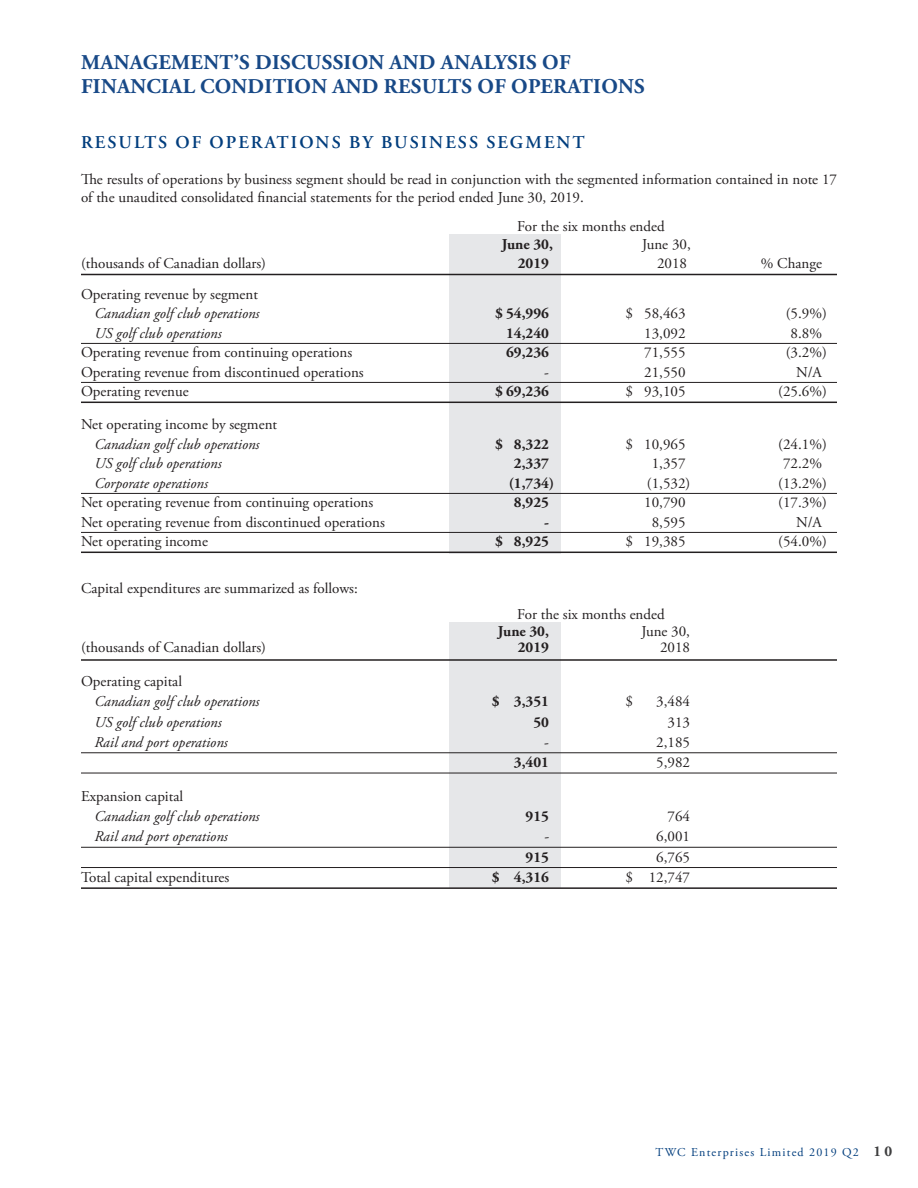
<style>
.page{position:relative;width:918px;height:1188px;background:#fff}
.page>*{position:absolute;margin:0;border:0;box-sizing:border-box;transform-origin:0 0}
.t1{font:700 21px/24px "Adobe Garamond Pro";letter-spacing:.015em;color:#184987}
.t2{font:600 18px "Adobe Garamond Pro";letter-spacing:.115em;color:#013d7d}
.t3{font:15px/18px "Adobe Garamond Pro";color:#231f20}
.t4{font:italic 15px "Adobe Garamond Pro";color:#231f20}
.t5{font:700 15px "Adobe Garamond Pro";color:#231f20}
.t6{font:12px "Adobe Garamond Pro";letter-spacing:.1em;color:#013d7d}
.s1{font-weight:700;font-size:15px;color:#3e3e3f}
</style>
<div class="page">
<div style="left:449px;top:234px;width:111px;height:320px;background:#e6e7e9"></div>
<div style="left:449px;top:622px;width:111px;height:266px;background:#e6e7e9"></div>
<hr style="left:81px;top:274px;width:756px;height:1px;background:#231f20">
<hr style="left:81px;top:343px;width:756px;height:1px;background:#231f20">
<hr style="left:81px;top:382px;width:756px;height:1px;background:#231f20">
<hr style="left:81px;top:402px;width:756px;height:1px;background:#231f20">
<hr style="left:81px;top:493px;width:756px;height:1px;background:#231f20">
<hr style="left:81px;top:532px;width:756px;height:1px;background:#231f20">
<hr style="left:81px;top:552px;width:756px;height:1px;background:#231f20">
<hr style="left:81px;top:659px;width:756px;height:2px;background:#231f20">
<hr style="left:81px;top:752px;width:756px;height:1px;background:#231f20">
<hr style="left:81px;top:773px;width:756px;height:1px;background:#231f20">
<hr style="left:81px;top:847px;width:756px;height:1px;background:#231f20">
<hr style="left:81px;top:867px;width:756px;height:1px;background:#231f20">
<hr style="left:81px;top:887px;width:756px;height:2px;background:#231f20">
<h1 class="t1" style="left:81px;top:51px;width:565px">MANAGEMENT’S DISCUSSION AND ANALYSIS OF<br>FINANCIAL CONDITION AND RESULTS OF OPERATIONS</h1>
<p class="t2" style="left:81px;top:132px;width:505px">RESULTS OF OPERATIONS BY BUSINESS SEGMENT</p>
<p class="t3" style="left:81px;top:171px;width:758px">The results of operations by business segment should be read in conjunction with the segmented information contained in note 17 of the unaudited consolidated financial statements for the period ended June 30, 2019.</p>
<p class="t3" style="left:517px;top:218px;width:149px">For the six months ended</p>
<p class="t5" style="left:502px;top:235px;width:53px">June 30,</p>
<p class="t3" style="left:642px;top:236px;width:50px">June 30,</p>
<p class="t3" style="left:81px;top:255px;width:187px">(thousands of Canadian dollars)</p>
<p class="t5" style="left:518px;top:255px;width:33px">2019</p>
<p class="t3" style="left:657px;top:255px;width:31px">2018</p>
<p class="t3" style="left:761px;top:255px;width:63px">% Change</p>
<p class="t3" style="left:81px;top:285px;width:178px">Operating revenue by segment</p>
<p class="t4" style="left:94px;top:304px;width:167px">Canadian golf club operations</p>
<p class="t5" style="left:495px;top:305px;width:55px">$ 54,996</p>
<p class="t3" style="left:626px;top:305px;width:61px">$ 58,463</p>
<p class="t3" style="left:786px;top:305px;width:43px">(5.9%)</p>
<p class="t4" style="left:95px;top:324px;width:129px">US golf club operations</p>
<p class="t5" style="left:506px;top:324px;width:44px">14,240</p>
<p class="t3" style="left:644px;top:324px;width:43px">13,092</p>
<p class="t3" style="left:791px;top:324px;width:33px">8.8%</p>
<p class="t3" style="left:81px;top:344px;width:273px">Operating revenue from continuing operations</p>
<p class="t5" style="left:506px;top:344px;width:44px">69,236</p>
<p class="t3" style="left:644px;top:344px;width:43px">71,555</p>
<p class="t3" style="left:786px;top:344px;width:43px">(3.2%)</p>
<p class="t3" style="left:81px;top:363px;width:284px">Operating revenue from discontinued operations</p>
<p class="t3" style="left:544px;top:363px;width:6px">-</p>
<p class="t3" style="left:644px;top:363px;width:43px">21,550</p>
<p class="t3" style="left:796px;top:363px;width:27px">N/A</p>
<p class="t3" style="left:81px;top:383px;width:109px">Operating revenue</p>
<p class="t5" style="left:495px;top:383px;width:55px">$ 69,236</p>
<p class="t3" style="left:626px;top:383px;width:61px">$ 93,105</p>
<p class="t3" style="left:778px;top:383px;width:50px">(25.6%)</p>
<p class="t3" style="left:81px;top:416px;width:198px">Net operating income by segment</p>
<p class="t4" style="left:95px;top:435px;width:167px">Canadian golf club operations</p>
<p class="t5" style="left:495px;top:435px;width:55px">$ 8,322</p>
<p class="t3" style="left:626px;top:435px;width:61px">$ 10,965</p>
<p class="t3" style="left:778px;top:435px;width:50px">(24.1%)</p>
<p class="t4" style="left:95px;top:454px;width:129px">US golf club operations</p>
<p class="t5" style="left:514px;top:455px;width:37px">2,337</p>
<p class="t3" style="left:652px;top:455px;width:35px">1,357</p>
<p class="t3" style="left:783px;top:455px;width:40px">72.2%</p>
<p class="t4" style="left:95px;top:474px;width:115px">Corporate operations</p>
<p class="t5" style="left:509px;top:474px;width:47px">(1,734)</p>
<p class="t3" style="left:647px;top:474px;width:45px">(1,532)</p>
<p class="t3" style="left:778px;top:474px;width:50px">(13.2%)</p>
<p class="t3" style="left:81px;top:494px;width:294px">Net operating revenue from continuing operations</p>
<p class="t5" style="left:514px;top:494px;width:37px">8,925</p>
<p class="t3" style="left:644px;top:494px;width:43px">10,790</p>
<p class="t3" style="left:778px;top:494px;width:50px">(17.3%)</p>
<p class="t3" style="left:81px;top:513px;width:305px">Net operating revenue from discontinued operations</p>
<p class="t5" style="left:544px;top:513px;width:6px">-</p>
<p class="t3" style="left:652px;top:513px;width:35px">8,595</p>
<p class="t3" style="left:796px;top:513px;width:27px">N/A</p>
<p class="t3" style="left:81px;top:533px;width:129px">Net operating income</p>
<p class="t5" style="left:495px;top:533px;width:55px">$ 8,925</p>
<p class="t3" style="left:626px;top:533px;width:61px">$ 19,385</p>
<p class="t3" style="left:778px;top:533px;width:50px">(54.0%)</p>
<p class="t3" style="left:81px;top:579px;width:278px">Capital expenditures are summarized as follows:</p>
<p class="t3" style="left:517px;top:606px;width:149px">For the six months ended</p>
<p class="t5" style="left:498px;top:623px;width:53px">June 30,</p>
<p class="t3" style="left:641px;top:623px;width:50px">June 30,</p>
<p class="t3" style="left:81px;top:639px;width:187px">(thousands of Canadian dollars)</p>
<p class="t5" style="left:518px;top:639px;width:33px">2019</p>
<p class="t3" style="left:660px;top:639px;width:31px">2018</p>
<p class="t3" style="left:81px;top:673px;width:103px">Operating capital</p>
<p class="t4" style="left:95px;top:693px;width:167px">Canadian golf club operations</p>
<p class="t5" style="left:492px;top:693px;width:59px">$ 3,351</p>
<p class="t3" style="left:626px;top:693px;width:9px">$</p>
<p class="t3" style="left:656px;top:693px;width:35px">3,484</p>
<p class="t4" style="left:95px;top:713px;width:129px">US golf club operations</p>
<p class="t5" style="left:533px;top:713px;width:17px">50</p>
<p class="t3" style="left:668px;top:714px;width:24px">313</p>
<p class="t4" style="left:95px;top:733px;width:135px">Rail and port operations</p>
<p class="t3" style="left:544px;top:734px;width:6px">-</p>
<p class="t3" style="left:656px;top:734px;width:35px">2,185</p>
<p class="t5" style="left:514px;top:754px;width:37px">3,401</p>
<p class="t3" style="left:656px;top:754px;width:35px">5,982</p>
<p class="t3" style="left:81px;top:788px;width:104px">Expansion capital</p>
<p class="t4" style="left:95px;top:807px;width:167px">Canadian golf club operations</p>
<p class="t5" style="left:526px;top:808px;width:25px">915</p>
<p class="t3" style="left:668px;top:808px;width:24px">764</p>
<p class="t4" style="left:95px;top:828px;width:135px">Rail and port operations</p>
<p class="t4" style="left:544px;top:828px;width:6px">-</p>
<p class="t3" style="left:656px;top:828px;width:35px">6,001</p>
<p class="t5" style="left:526px;top:848px;width:25px">915</p>
<p class="t3" style="left:656px;top:849px;width:35px">6,765</p>
<p class="t3" style="left:81px;top:869px;width:150px">Total capital expenditures</p>
<p class="t5" style="left:492px;top:869px;width:59px">$ 4,316</p>
<p class="t3" style="left:626px;top:869px;width:66px">$ 12,747</p>
<p class="t6" style="left:656px;top:1145px;width:238px">TWC Enterprises Limited 2019 Q2 <span class="s1">10</span></p>
</div>
